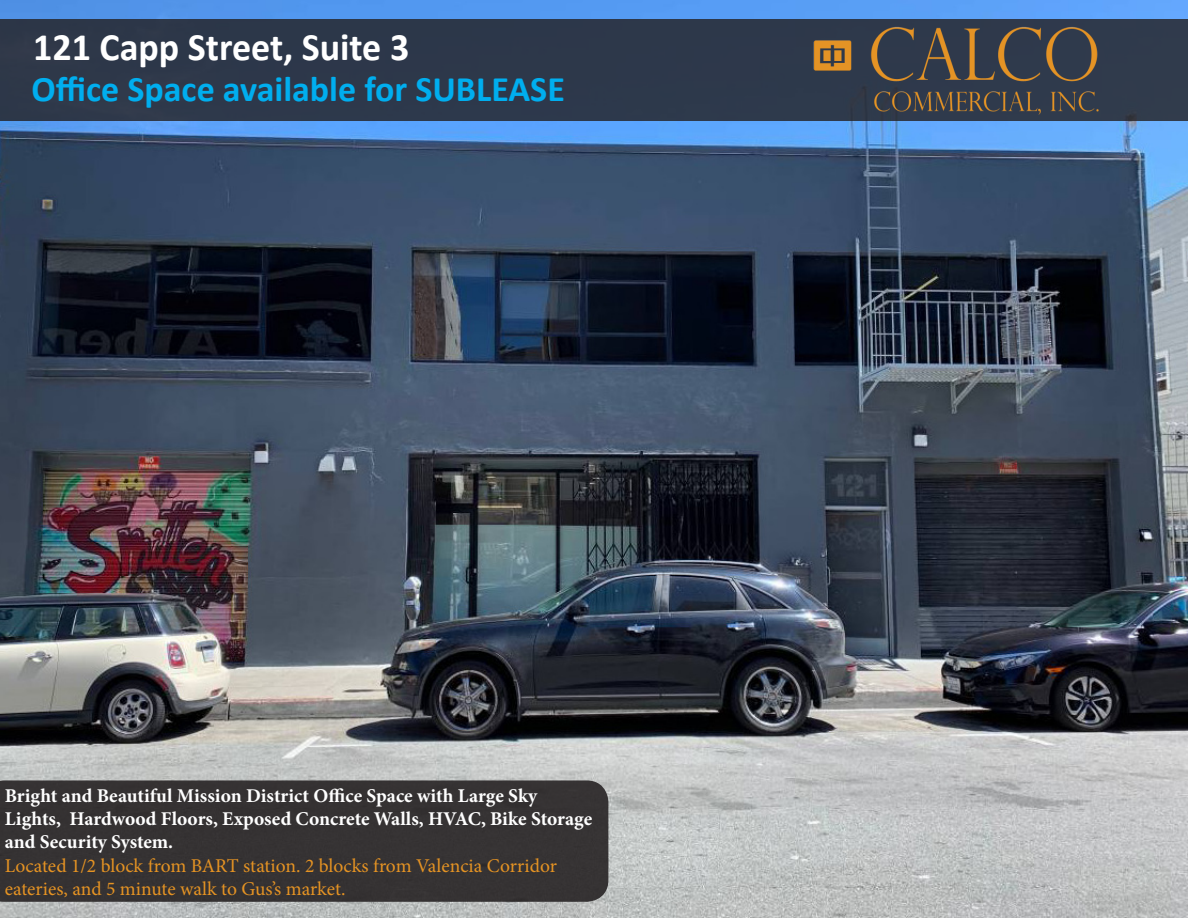
<style>
.page{position:relative;width:1188px;height:918px;background:#fff}
.page>*{position:absolute;margin:0;border:0;box-sizing:border-box;transform-origin:0 0}
.t1{font:700 39px "Calibri";color:#fff}
.t2{font:700 36px "Calibri";color:#00aeef}
.t3{font:700 19.5px/23.4px "Minion Pro";color:#fff}
.t4{font:19.5px/23.4px "Minion Pro";color:#e59323}
</style>
<div class="page">
<img style="left:0;top:0;width:1188px;height:918px">
<div style="left:0;top:20px;width:1188px;height:101px;background:#2d384a"></div>
<img style="left:813px;top:27px;width:286px;height:88px">
<img style="left:878px;top:876px;width:78px;height:1px">
<div style="left:0;top:780px;width:608px;height:122px;background:#353233"></div>
<p class="t1" style="left:33px;top:20px;width:378px">121 Capp Street, Suite 3</p>
<p class="t2" style="left:32px;top:64px;width:535px">Office Space available for SUBLEASE</p>
<p class="t3" style="left:5px;top:783px;width:589px">Bright and Beautiful Mission District Office Space with Large Sky<br>Lights, Hardwood Floors, Exposed Concrete Walls, HVAC, Bike Storage and Security System.</p>
<p class="t4" style="left:5px;top:854px;width:554px">Located 1/2 block from BART station. 2 blocks from Valencia Corridor eateries, and 5 minute walk to Gus’s market.</p>
</div>
